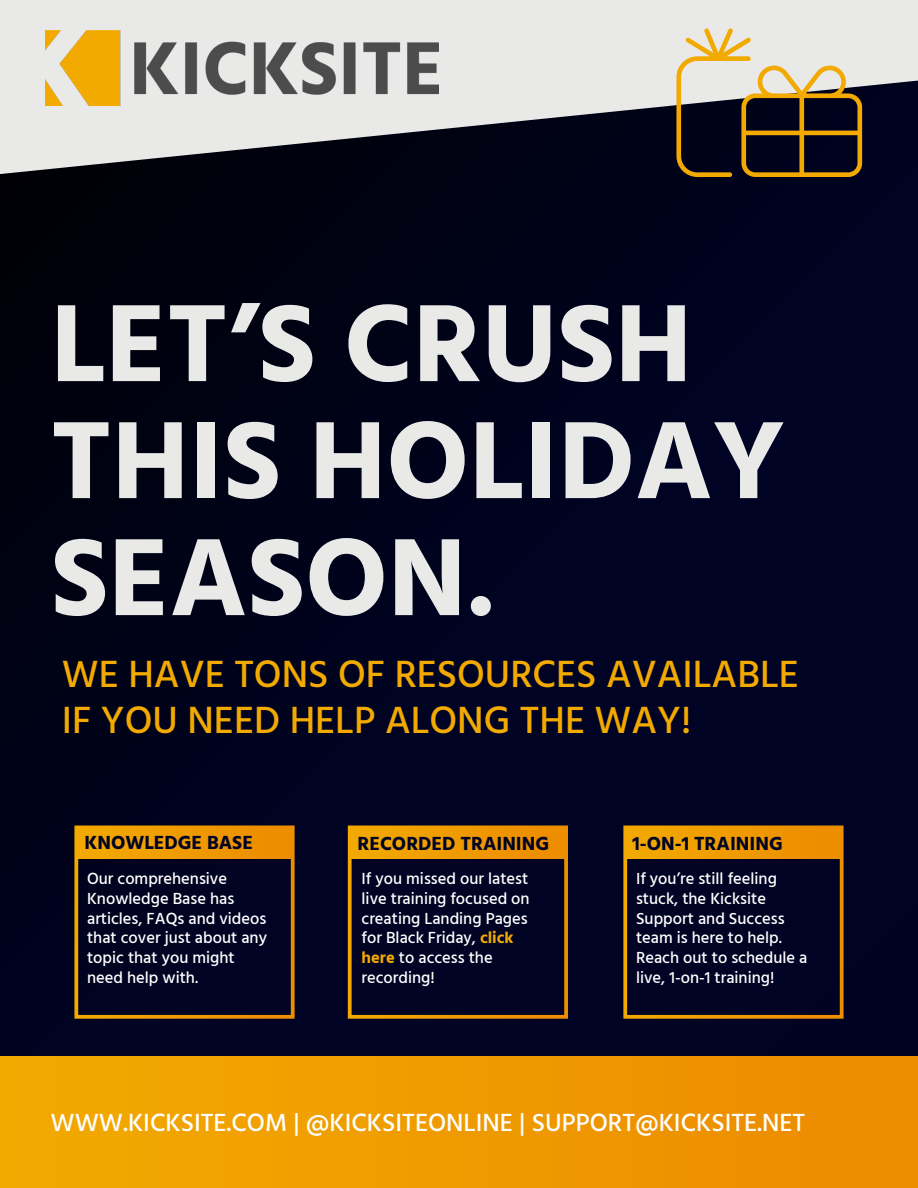
<style>
.page{position:relative;width:918px;height:1188px;background:#fff}
.page>*{position:absolute;margin:0;border:0;box-sizing:border-box;transform-origin:0 0}
.t1{font:700 112.5px/117px "Hind Vadodara";color:#e9e9e8}
.t2{font:500 39px/46.8px "Hind Vadodara";color:#f2a900}
.t3{font:500 25.5px "Hind Vadodara";color:#fff}
.t4{font:700 19.5px "Hind Vadodara";color:#000323}
.t5{font:500 16.5px/19.8px "Hind Vadodara";color:#fff}
.s1{font-weight:700;color:#f2a900}
</style>
<div class="page">
<div style="left:0;top:0;width:918px;height:1188px;background:linear-gradient(to right,#020314,#020525)"></div>
<svg style="left:0;top:0;width:918px;height:174px;background:#a9a9ad"></svg>
<div style="left:0;top:1056px;width:918px;height:132px;background:linear-gradient(to right,#f2aa00,#ec8b00)"></div>
<img style="left:45px;top:30px;width:393px;height:75px">
<svg style="left:676px;top:28px;width:186px;height:149px;background:#837866"></svg>
<div style="left:75px;top:827px;width:219px;height:32px;background:linear-gradient(to right,#f2aa00,#ec8b00)"></div>
<div style="left:349px;top:827px;width:218px;height:32px;background:linear-gradient(to right,#f2aa00,#ed8c00)"></div>
<div style="left:624px;top:827px;width:219px;height:32px;background:linear-gradient(to right,#f2aa00,#ec8b00)"></div>
<h1 class="t1" style="left:51px;top:280px;width:736px">LET’S CRUSH<br>THIS HOLIDAY<br>SEASON.</h1>
<h2 class="t2" style="left:62px;top:650px;width:738px">WE HAVE TONS OF RESOURCES AVAILABLE<br>IF YOU NEED HELP ALONG THE WAY!</h2>
<p class="t4" style="left:85px;top:827px;width:170px">KNOWLEDGE BASE</p>
<p class="t4" style="left:357px;top:828px;width:193px">RECORDED TRAINING</p>
<p class="t4" style="left:632px;top:828px;width:152px">1-ON-1 TRAINING</p>
<p class="t5" style="left:87px;top:868px;width:181px">Our comprehensive<br>Knowledge Base has articles, FAQs and videos that cover just about any topic that you might need help with.</p>
<p class="t5" style="left:362px;top:868px;width:170px">If you missed our latest live training focused on creating Landing Pages for Black Friday, <span class="s1">click here</span> to access the recording!</p>
<p class="t5" style="left:636px;top:868px;width:173px">If you’re still feeling stuck, the Kicksite<br>Support and Success team is here to help.<br>Reach out to schedule a live, 1-on-1 training!</p>
<h3 class="t3" style="left:51px;top:1104px;width:756px">WWW.KICKSITE.COM | @KICKSITEONLINE | SUPPORT@KICKSITE.NET</h3>
</div>
